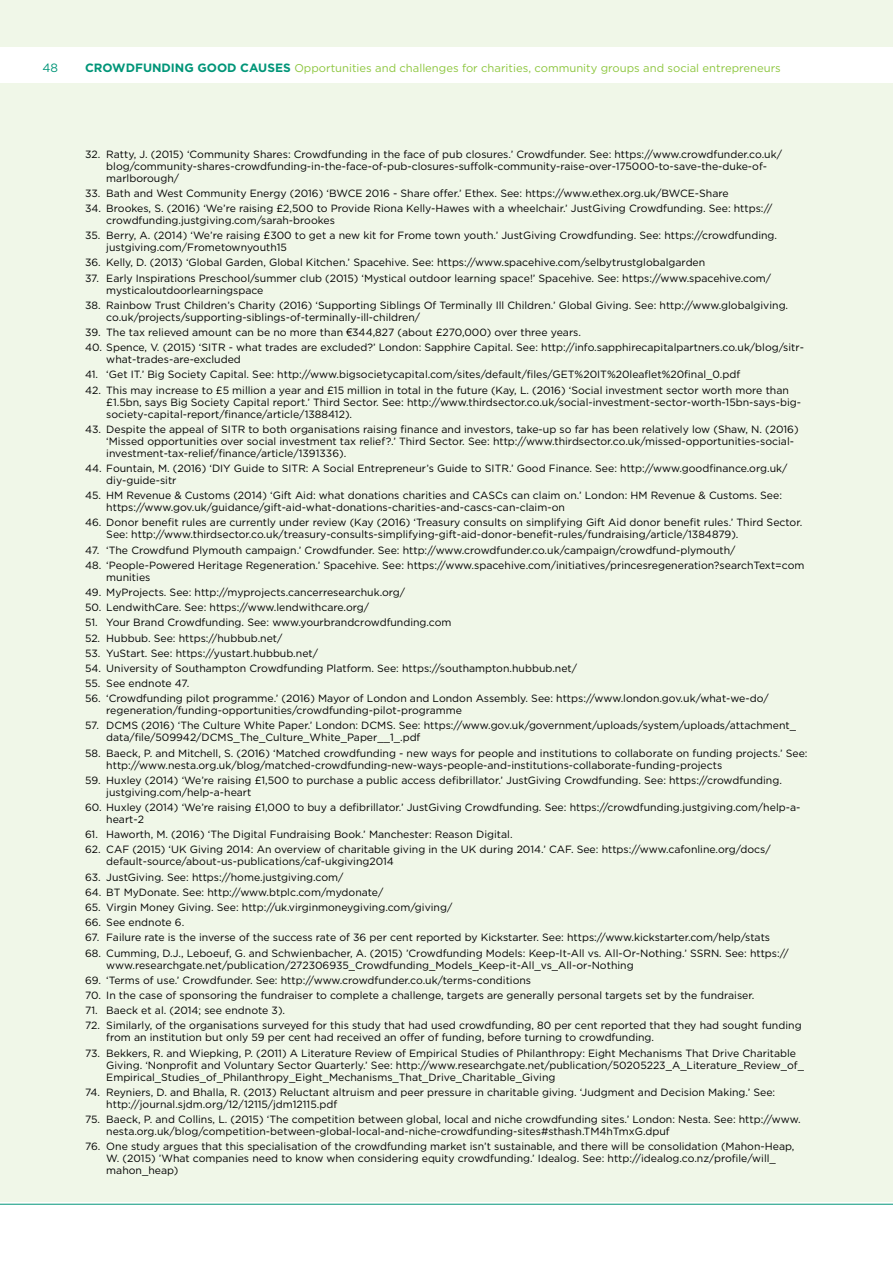
<style>
.page{position:relative;width:893px;height:1263px;background:#fff}
.page>*{position:absolute;margin:0;border:0;box-sizing:border-box;transform-origin:0 0}
.t1{font:12px "Gotham HTF";color:#009578}
.t2{font:11.25px "Gotham HTF";color:#8dc63f}
.t3{font:10.5px/12px "Gotham HTF";color:#000}
.s1{font-weight:700;font-size:12px;color:#009578}
.s2{font-family:"Arial"}
</style>
<div class="page">
<div style="left:0;top:0;width:893px;height:47px;background:#f0f7e8"></div>
<div style="left:0;top:83px;width:893px;height:1119px;background:#f0f7e8"></div>
<hr style="left:0;top:1204px;width:893px;height:1px;background:#009578">
<p class="t1" style="left:43px;top:61px;width:17px">48</p>
<p class="t2" style="left:85px;top:61px;width:697px"><span class="s1">CROWDFUNDING GOOD CAUSES</span> Opportunities and challenges for charities, community groups and social entrepreneurs</p>
<p class="t3" style="left:106px;top:148px;width:677px;text-indent:-21px">32. Ratty, J. (2015) ‘Community Shares: Crowdfunding in the face of pub closures.’ Crowdfunder. See: https://www.crowdfunder.co.uk/ blog/community-shares-crowdfunding-in-the-face-of-pub-closures-suffolk-community-raise-over-175000-to-save-the-duke-of&shy;marlborough/</p>
<p class="t3" style="left:85px;top:187px;width:645px">33. Bath and West Community Energy (2016) ‘BWCE 2016 - Share offer.’ Ethex. See: https://www.ethex.org.uk/BWCE-Share</p>
<p class="t3" style="left:106px;top:202px;width:668px;text-indent:-21px">34. Brookes, S. (2016) ‘We’re raising £2,500 to Provide Riona Kelly-Hawes with a wheelchair.’ JustGiving Crowdfunding. See: https:// crowdfunding.justgiving.com/sarah-brookes</p>
<p class="t3" style="left:106px;top:229px;width:672px;text-indent:-21px">35. Berry, A. (2014) ‘We’re raising £300 to get a new kit for Frome town youth.’ JustGiving Crowdfunding. See: https://crowdfunding. justgiving.com/Frometownyouth15</p>
<p class="t3" style="left:85px;top:256px;width:622px">36. Kelly, D. (2013) ‘Global Garden, Global Kitchen.’ Spacehive. See: https://www.spacehive.com/selbytrustglobalgarden</p>
<p class="t3" style="left:106px;top:272px;width:666px;text-indent:-21px">37. Early Inspirations Preschool/summer club (2015) ‘Mystical outdoor learning space!’ Spacehive. See: https://www.spacehive.com/ mysticaloutdoorlearningspace</p>
<p class="t3" style="left:106px;top:299px;width:683px;text-indent:-21px">38. Rainbow Trust Children’s Charity (2016) ‘Supporting Siblings Of Terminally Ill Children.’ Global Giving. See: http://www.globalgiving. co.uk/projects/supporting-siblings-of-terminally-ill-children/</p>
<p class="t3" style="left:85px;top:326px;width:498px">39. The tax relieved amount can be no more than <span class="s2">€</span>344,827 (about £270,000) over three years.</p>
<p class="t3" style="left:106px;top:341px;width:699px;text-indent:-21px">40. Spence, V. (2015) ‘SITR - what trades are excluded?’ London: Sapphire Capital. See: http://info.sapphirecapitalpartners.co.uk/blog/sitr&shy;what-trades-are-excluded</p>
<p class="t3" style="left:85px;top:368px;width:657px">41. ‘Get IT.’ Big Society Capital. See: http://www.bigsocietycapital.com/sites/default/files/GET%20IT%20leaflet%20final_0.pdf</p>
<p class="t3" style="left:106px;top:384px;width:696px;text-indent:-21px">42. This may increase to £5 million a year and £15 million in total in the future (Kay, L. (2016) ‘Social investment sector worth more than £1.5bn, says Big Society Capital report.’ Third Sector. See: http://www.thirdsector.co.uk/social-investment-sector-worth-15bn-says-big&shy;society-capital-report/finance/article/1388412).</p>
<p class="t3" style="left:106px;top:423px;width:694px;text-indent:-21px">43. Despite the appeal of SITR to both organisations raising finance and investors, take-up so far has been relatively low (Shaw, N. (2016) ‘Missed opportunities over social investment tax relief?.’ Third Sector. See: http://www.thirdsector.co.uk/missed-opportunities-social&shy;investment-tax-relief/finance/article/1391336).</p>
<p class="t3" style="left:106px;top:462px;width:683px;text-indent:-21px">44. Fountain, M. (2016) ‘DIY Guide to SITR: A Social Entrepreneur’s Guide to SITR.’ Good Finance. See: http://www.goodfinance.org.uk/ diy-guide-sitr</p>
<p class="t3" style="left:106px;top:489px;width:677px;text-indent:-21px">45. HM Revenue &amp; Customs (2014) ‘Gift Aid: what donations charities and CASCs can claim on.’ London: HM Revenue &amp; Customs. See: https://www.gov.uk/guidance/gift-aid-what-donations-charities-and-cascs-can-claim-on</p>
<p class="t3" style="left:106px;top:516px;width:697px;text-indent:-21px">46. Donor benefit rules are currently under review (Kay (2016) ‘Treasury consults on simplifying Gift Aid donor benefit rules.’ Third Sector.<br>See: http://www.thirdsector.co.uk/treasury-consults-simplifying-gift-aid-donor-benefit-rules/fundraising/article/1384879).</p>
<p class="t3" style="left:85px;top:544px;width:652px">47. ‘The Crowdfund Plymouth campaign.’ Crowdfunder. See: http://www.crowdfunder.co.uk/campaign/crowdfund-plymouth/</p>
<p class="t3" style="left:106px;top:559px;width:700px;text-indent:-21px">48. ‘People-Powered Heritage Regeneration.’ Spacehive. See: https://www.spacehive.com/initiatives/princesregeneration?searchText=com munities</p>
<p class="t3" style="left:85px;top:586px;width:322px">49. MyProjects. See: http://myprojects.cancerresearchuk.org/</p>
<p class="t3" style="left:85px;top:601px;width:286px">50. LendwithCare. See: https://www.lendwithcare.org/</p>
<p class="t3" style="left:85px;top:616px;width:368px">51. Your Brand Crowdfunding. See: www.yourbrandcrowdfunding.com</p>
<p class="t3" style="left:85px;top:632px;width:199px">52. Hubbub. See: https://hubbub.net/</p>
<p class="t3" style="left:85px;top:647px;width:235px">53. YuStart. See: https://yustart.hubbub.net/</p>
<p class="t3" style="left:85px;top:662px;width:494px">54. University of Southampton Crowdfunding Platform. See: https://southampton.hubbub.net/</p>
<p class="t3" style="left:85px;top:677px;width:106px">55. See endnote 47.</p>
<p class="t3" style="left:106px;top:692px;width:664px;text-indent:-21px">56. ‘Crowdfunding pilot programme.’ (2016) Mayor of London and London Assembly. See: https://www.london.gov.uk/what-we-do/ regeneration/funding-opportunities/crowdfunding-pilot-programme</p>
<p class="t3" style="left:106px;top:720px;width:691px;text-indent:-21px">57. DCMS (2016) ‘The Culture White Paper.’ London: DCMS. See: https://www.gov.uk/government/uploads/system/uploads/attachment_ data/file/509942/DCMS_The_Culture_White_Paper__1_.pdf</p>
<p class="t3" style="left:106px;top:747px;width:703px;text-indent:-21px">58. Baeck, P. and Mitchell, S. (2016) ‘Matched crowdfunding - new ways for people and institutions to collaborate on funding projects.’ See: http://www.nesta.org.uk/blog/matched-crowdfunding-new-ways-people-and-institutions-collaborate-funding-projects</p>
<p class="t3" style="left:106px;top:774px;width:677px;text-indent:-21px">59. Huxley (2014) ‘We’re raising £1,500 to purchase a public access defibrillator.’ JustGiving Crowdfunding. See: https://crowdfunding. justgiving.com/help-a-heart</p>
<p class="t3" style="left:106px;top:801px;width:696px;text-indent:-21px">60. Huxley (2014) ‘We’re raising £1,000 to buy a defibrillator.’ JustGiving Crowdfunding. See: https://crowdfunding.justgiving.com/help-a&shy;heart-2</p>
<p class="t3" style="left:85px;top:828px;width:429px">61. Haworth, M. (2016) ‘The Digital Fundraising Book.’ Manchester: Reason Digital.</p>
<p class="t3" style="left:106px;top:843px;width:666px;text-indent:-21px">62. CAF (2015) ‘UK Giving 2014: An overview of charitable giving in the UK during 2014.’ CAF. See: https://www.cafonline.org/docs/ default-source/about-us-publications/caf-ukgiving2014</p>
<p class="t3" style="left:85px;top:871px;width:260px">63. JustGiving. See: https://home.justgiving.com/</p>
<p class="t3" style="left:85px;top:886px;width:300px">64. BT MyDonate. See: http://www.btplc.com/mydonate/</p>
<p class="t3" style="left:85px;top:901px;width:369px">65. Virgin Money Giving. See: http://uk.virginmoneygiving.com/giving/</p>
<p class="t3" style="left:85px;top:916px;width:101px">66. See endnote 6.</p>
<p class="t3" style="left:85px;top:931px;width:687px">67. Failure rate is the inverse of the success rate of 36 per cent reported by Kickstarter. See: https://www.kickstarter.com/help/stats</p>
<p class="t3" style="left:106px;top:947px;width:684px;text-indent:-21px">68. Cumming, D.J., Leboeuf, G. and Schwienbacher, A. (2015) ’Crowdfunding Models: Keep-It-All vs. All-Or-Nothing.’ SSRN. See: https:// www.researchgate.net/publication/272306935_Crowdfunding_Models_Keep-it-All_vs_All-or-Nothing</p>
<p class="t3" style="left:85px;top:974px;width:448px">69. ‘Terms of use.’ Crowdfunder. See: http://www.crowdfunder.co.uk/terms-conditions</p>
<p class="t3" style="left:85px;top:989px;width:671px">70. In the case of sponsoring the fundraiser to complete a challenge, targets are generally personal targets set by the fundraiser.</p>
<p class="t3" style="left:85px;top:1004px;width:202px">71. Baeck et al. (2014; see endnote 3).</p>
<p class="t3" style="left:106px;top:1019px;width:697px;text-indent:-21px">72. Similarly, of the organisations surveyed for this study that had used crowdfunding, 80 per cent reported that they had sought funding from an institution but only 59 per cent had received an offer of funding, before turning to crowdfunding.</p>
<p class="t3" style="left:106px;top:1047px;width:699px;text-indent:-21px">73. Bekkers, R. and Wiepking, P. (2011) A Literature Review of Empirical Studies of Philanthropy: Eight Mechanisms That Drive Charitable<br>Giving. ‘Nonprofit and Voluntary Sector Quarterly.’ See: http://www.researchgate.net/publication/50205223_A_Literature_Review_of_<br>Empirical_Studies_of_Philanthropy_Eight_Mechanisms_That_Drive_Charitable_Giving</p>
<p class="t3" style="left:106px;top:1086px;width:670px;text-indent:-21px">74. Reyniers, D. and Bhalla, R. (2013) Reluctant altruism and peer pressure in charitable giving. ‘Judgment and Decision Making.’ See: http://journal.sjdm.org/12/12115/jdm12115.pdf</p>
<p class="t3" style="left:106px;top:1113px;width:696px;text-indent:-21px">75. Baeck, P. and Collins, L. (2015) ‘The competition between global, local and niche crowdfunding sites.’ London: Nesta. See: http://www. nesta.org.uk/blog/competition-between-global-local-and-niche-crowdfunding-sites#sthash.TM4hTmxG.dpuf</p>
<p class="t3" style="left:106px;top:1140px;width:690px;text-indent:-21px">76. One study argues that this specialisation of the crowdfunding market isn’t sustainable, and there will be consolidation (Mahon-Heap,<br>W. (2015) ’What companies need to know when considering equity crowdfunding.’ Idealog. See: http://idealog.co.nz/profile/will_ mahon_heap)</p>
</div>
